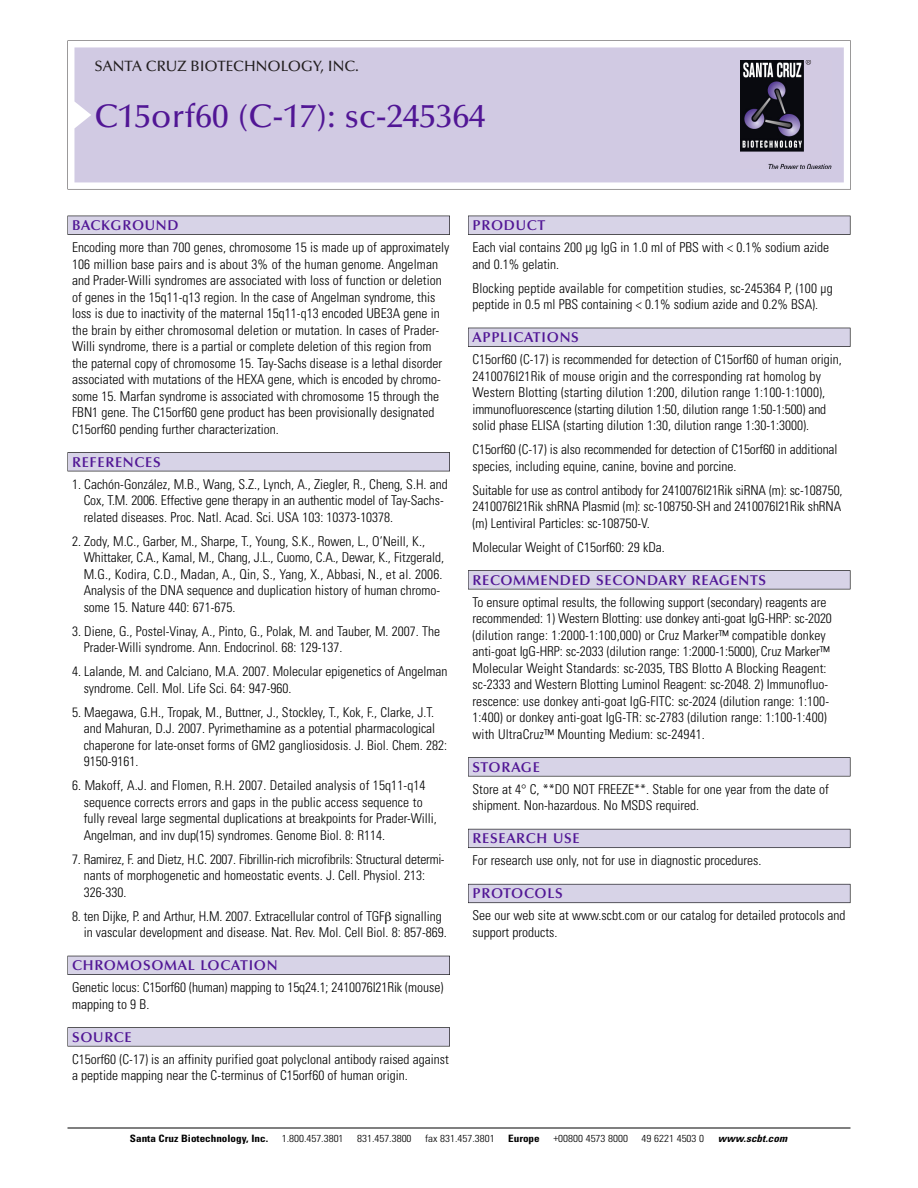
<style>
.page{position:relative;width:918px;height:1188px;background:#fff}
.page>*{position:absolute;margin:0;border:0;box-sizing:border-box;transform-origin:0 0}
.t1{font:500 33px "Optima";color:#511695}
.t2{font:500 15px "Optima";color:#231f20}
.t3{font:600 14.25px "Optima";letter-spacing:.05em;color:#511695}
.t4{font:300 condensed 13.5px/16.5px "Univers";color:#000}
.t5{font:300 condensed 10.2px "Univers";color:#000;scale:1.1 1}
.t6{font:700 condensed 10.2px "Univers";color:#000;scale:1.1 1}
.t7{font:italic 700 condensed 10.2px "Univers";letter-spacing:.005em;color:#000;scale:1.1 1}
</style>
<div class="page">
<svg style="left:68px;top:40px;width:783px;height:149px"></svg>
<div style="left:74px;top:47px;width:770px;height:135px;background:#d1cae3"></div>
<img style="left:741px;top:60px;width:90px;height:108px">
<div style="left:68px;top:216px;width:382px;height:19px;background:#525155"></div>
<div style="left:68px;top:216px;width:381px;height:18px;background:#d7d3e7"></div>
<div style="left:68px;top:452px;width:382px;height:19px;background:#525155"></div>
<div style="left:68px;top:453px;width:381px;height:18px;background:#d7d3e7"></div>
<div style="left:68px;top:956px;width:382px;height:19px;background:#525158"></div>
<div style="left:68px;top:956px;width:381px;height:18px;background:#d7d3e7"></div>
<div style="left:68px;top:1027px;width:382px;height:19px;background:#575759"></div>
<div style="left:68px;top:1028px;width:381px;height:18px;background:#d7d3e7"></div>
<div style="left:468px;top:216px;width:382px;height:19px;background:#525155"></div>
<div style="left:468px;top:216px;width:382px;height:18px;background:#d7d3e7"></div>
<div style="left:468px;top:328px;width:382px;height:19px;background:#515055"></div>
<div style="left:468px;top:328px;width:382px;height:18px;background:#d7d3e7"></div>
<div style="left:468px;top:570px;width:382px;height:19px;background:#545357"></div>
<div style="left:468px;top:571px;width:382px;height:18px;background:#d7d3e7"></div>
<div style="left:468px;top:757px;width:382px;height:19px;background:#575759"></div>
<div style="left:468px;top:758px;width:382px;height:18px;background:#d7d3e7"></div>
<div style="left:468px;top:829px;width:382px;height:19px;background:#5b5a62"></div>
<div style="left:468px;top:829px;width:382px;height:18px;background:#d7d3e7"></div>
<div style="left:468px;top:884px;width:382px;height:19px;background:#66646e"></div>
<div style="left:468px;top:884px;width:382px;height:18px;background:#d7d3e7"></div>
<hr style="left:68px;top:1128px;width:782px;height:1px;background:#000">
<p class="t2" style="left:94px;top:61px;width:266px">SANTA CRUZ BIOTECHNOLOGY, INC.</p>
<h1 class="t1" style="left:94px;top:103px;width:393px">C15orf60 (C-17): sc-245364</h1>
<p class="t3" style="left:72px;top:219px;width:108px">BACKGROUND</p>
<p class="t4" style="left:72px;top:240px;width:379px">Encoding more than 700 genes, chromosome 15 is made up of approximately 106 million base pairs and is about 3% of the human genome. Angelman and Prader-Willi syndromes are associated with loss of function or deletion of genes in the 15q11-q13 region. In the case of Angelman syndrome, this loss is due to inactivity of the maternal 15q11-q13 encoded UBE3A gene in the brain by either chromosomal deletion or mutation. In cases of Prader-Willi syndrome, there is a partial or complete deletion of this region from the paternal copy of chromosome 15. Tay-Sachs disease is a lethal disorder associated with mutations of the HEXA gene, which is encoded by chromo&shy;some 15. Marfan syndrome is associated with chromosome 15 through the FBN1 gene. The C15orf60 gene product has been provisionally designated C15orf60 pending further characterization.</p>
<p class="t3" style="left:72px;top:456px;width:90px">REFERENCES</p>
<p class="t4" style="left:84px;top:477px;width:366px;text-indent:-12px">1. Cachón-González, M.B., Wang, S.Z., Lynch, A., Ziegler, R., Cheng, S.H. and<br>Cox, T.M. 2006. Effective gene therapy in an authentic model of Tay-Sachs&shy;related diseases. Proc. Natl. Acad. Sci. USA 103: 10373-10378.</p>
<p class="t4" style="left:84px;top:534px;width:362px;text-indent:-12px">2. Zody, M.C., Garber, M., Sharpe, T., Young, S.K., Rowen, L., O’Neill, K., Whittaker, C.A., Kamal, M., Chang, J.L., Cuomo, C.A., Dewar, K., Fitzgerald, M.G., Kodira, C.D., Madan, A., Qin, S., Yang, X., Abbasi, N., et al. 2006.<br>Analysis of the DNA sequence and duplication history of human chromo&shy;some 15. Nature 440: 671-675.</p>
<p class="t4" style="left:84px;top:624px;width:358px;text-indent:-12px">3. Diene, G., Postel-Vinay, A., Pinto, G., Polak, M. and Tauber, M. 2007. The<br>Prader-Willi syndrome. Ann. Endocrinol. 68: 129-137.</p>
<p class="t4" style="left:84px;top:664px;width:365px;text-indent:-12px">4. Lalande, M. and Calciano, M.A. 2007. Molecular epigenetics of Angelman syndrome. Cell. Mol. Life Sci. 64: 947-960.</p>
<p class="t4" style="left:84px;top:705px;width:365px;text-indent:-12px">5. Maegawa, G.H., Tropak, M., Buttner, J., Stockley, T., Kok, F., Clarke, J.T. and Mahuran, D.J. 2007. Pyrimethamine as a potential pharmacological chaperone for late-onset forms of GM2 gangliosidosis. J. Biol. Chem. 282:<br>9150-9161.</p>
<p class="t4" style="left:84px;top:778px;width:355px;text-indent:-12px">6. Makoff, A.J. and Flomen, R.H. 2007. Detailed analysis of 15q11-q14 sequence corrects errors and gaps in the public access sequence to fully reveal large segmental duplications at breakpoints for Prader-Willi, Angelman, and inv dup(15) syndromes. Genome Biol. 8: R114.</p>
<p class="t4" style="left:84px;top:852px;width:362px;text-indent:-12px">7. Ramirez, F. and Dietz, H.C. 2007. Fibrillin-rich microfibrils: Structural determi&shy;nants of morphogenetic and homeostatic events. J. Cell. Physiol. 213:<br>326-330.</p>
<p class="t4" style="left:84px;top:909px;width:365px;text-indent:-12px">8. ten Dijke, P. and Arthur, H.M. 2007. Extracellular control of TGF signalling in vascular development and disease. Nat. Rev. Mol. Cell Biol. 8: 857-869.</p>
<p class="t3" style="left:72px;top:960px;width:207px">CHROMOSOMAL LOCATION</p>
<p class="t4" style="left:72px;top:980px;width:373px">Genetic locus: C15orf60 (human) mapping to 15q24.1; 2410076I21Rik (mouse) mapping to 9 B.</p>
<p class="t3" style="left:72px;top:1031px;width:61px">SOURCE</p>
<p class="t4" style="left:72px;top:1052px;width:378px">C15orf60 (C-17) is an affinity purified goat polyclonal antibody raised against a peptide mapping near the C-terminus of C15orf60 of human origin.</p>
<p class="t3" style="left:473px;top:219px;width:74px">PRODUCT</p>
<p class="t4" style="left:473px;top:240px;width:358px">Each vial contains 200 µg IgG in 1.0 ml of PBS with &lt; 0.1% sodium azide and 0.1% gelatin.</p>
<p class="t4" style="left:473px;top:281px;width:362px">Blocking peptide available for competition studies, sc-245364 P, (100 µg peptide in 0.5 ml PBS containing &lt; 0.1% sodium azide and 0.2% BSA).</p>
<p class="t3" style="left:473px;top:332px;width:108px">APPLICATIONS</p>
<p class="t4" style="left:473px;top:352px;width:371px">C15orf60 (C-17) is recommended for detection of C15orf60 of human origin, 2410076I21Rik of mouse origin and the corresponding rat homolog by Western Blotting (starting dilution 1:200, dilution range 1:100-1:1000), immunofluorescence (starting dilution 1:50, dilution range 1:50-1:500) and solid phase ELISA (starting dilution 1:30, dilution range 1:30-1:3000).</p>
<p class="t4" style="left:473px;top:442px;width:366px">C15orf60 (C-17) is also recommended for detection of C15orf60 in additional species, including equine, canine, bovine and porcine.</p>
<p class="t4" style="left:473px;top:483px;width:372px;text-align:justify">Suitable for use as control antibody for 2410076I21Rik siRNA (m): sc-108750, 2410076I21Rik shRNA Plasmid (m): sc-108750-SH and 2410076I21Rik shRNA (m) Lentiviral Particles: sc-108750-V.</p>
<p class="t4" style="left:473px;top:540px;width:194px">Molecular Weight of C15orf60: 29 kDa.</p>
<p class="t3" style="left:473px;top:574px;width:295px">RECOMMENDED SECONDARY REAGENTS</p>
<p class="t4" style="left:473px;top:595px;width:361px">To ensure optimal results, the following support (secondary) reagents are recommended: 1) Western Blotting: use donkey anti-goat IgG-HRP: sc-2020 (dilution range: 1:2000-1:100,000) or Cruz Marker™ compatible donkey anti-goat IgG-HRP: sc-2033 (dilution range: 1:2000-1:5000), Cruz Marker™ Molecular Weight Standards: sc-2035, TBS Blotto A Blocking Reagent: sc-2333 and Western Blotting Luminol Reagent: sc-2048. 2) Immunofluo&shy;rescence: use donkey anti-goat IgG-FITC: sc-2024 (dilution range: 1:100- 1:400) or donkey anti-goat IgG-TR: sc-2783 (dilution range: 1:100-1:400) with UltraCruz™ Mounting Medium: sc-24941.</p>
<p class="t3" style="left:473px;top:761px;width:69px">STORAGE</p>
<p class="t4" style="left:473px;top:782px;width:358px">Store at 4° C, **DO NOT FREEZE**. Stable for one year from the date of shipment. Non-hazardous. No MSDS required.</p>
<p class="t3" style="left:473px;top:833px;width:109px">RESEARCH USE</p>
<p class="t4" style="left:473px;top:853px;width:290px">For research use only, not for use in diagnostic procedures.</p>
<p class="t3" style="left:473px;top:888px;width:92px">PROTOCOLS</p>
<p class="t4" style="left:473px;top:908px;width:375px">See our web site at www.scbt.com or our catalog for detailed protocols and support products.</p>
<p class="t6" style="left:130px;top:1135px;width:127px">Santa Cruz Biotechnology, Inc.</p>
<p class="t5" style="left:282px;top:1135px;width:58px">1.800.457.3801</p>
<p class="t5" style="left:357px;top:1135px;width:51px">831.457.3800</p>
<p class="t5" style="left:425px;top:1135px;width:65px">fax 831.457.3801</p>
<p class="t6" style="left:508px;top:1135px;width:30px">Europe</p>
<p class="t5" style="left:553px;top:1135px;width:69px">+00800 4573 8000</p>
<p class="t5" style="left:642px;top:1135px;width:58px">49 6221 4503 0</p>
<p class="t7" style="left:718px;top:1135px;width:64px">www.scbt.com</p>
</div>
